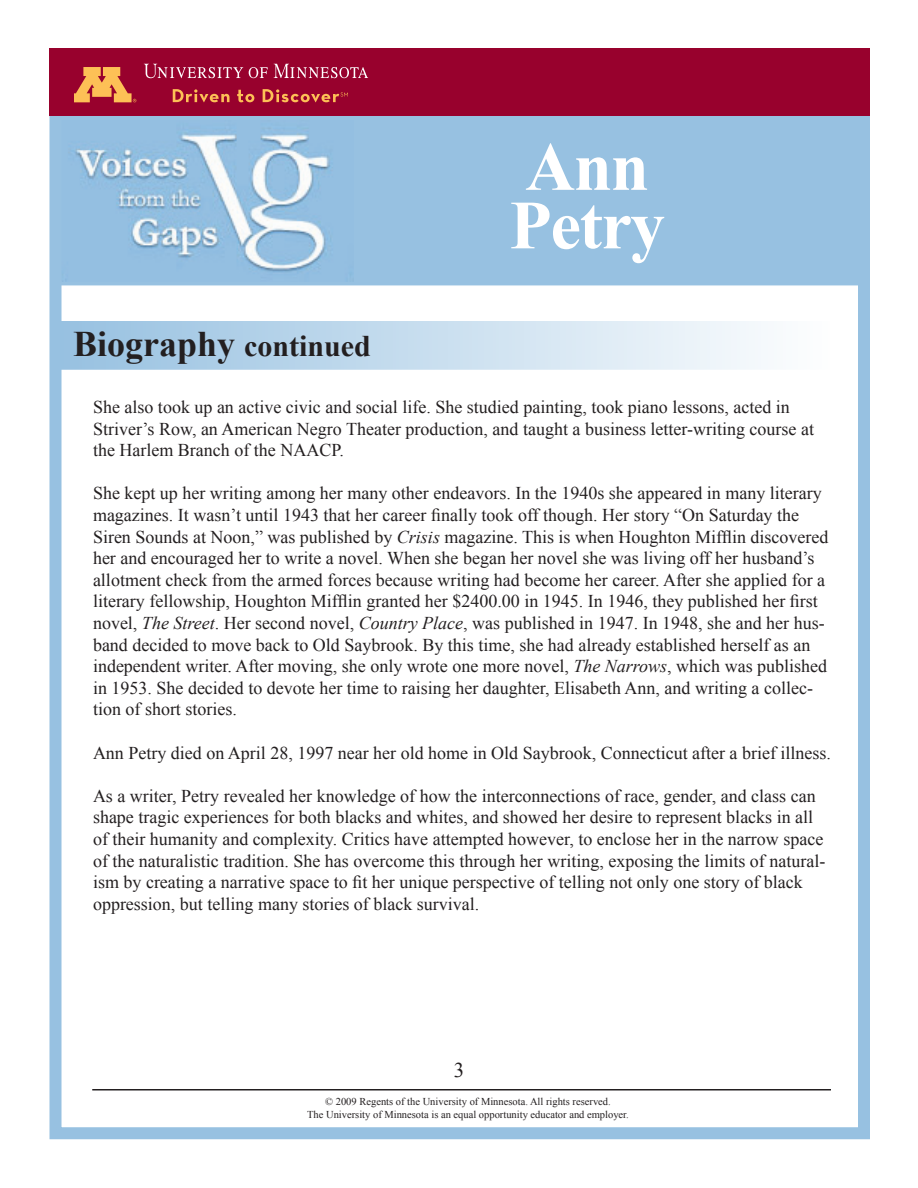
<style>
.page{position:relative;width:918px;height:1188px;background:#fff}
.page>*{position:absolute;margin:0;border:0;box-sizing:border-box;transform-origin:0 0}
.t1{font:700 69px/58.5px "Times New Roman";letter-spacing:-.02em;color:#fff}
.t2{font:700 36px "Times New Roman";color:#231f20}
.t3{font:21px "Times New Roman";color:#231f20}
.t4{font:18px/21.6px "Times New Roman";color:#231f20}
.t5{font:10.5px/13.5px "Times New Roman";color:#231f20;text-align:center}
.s1{font-size:30px}
.s2{font-style:italic}
</style>
<div class="page">
<div style="left:54px;top:320px;width:777px;height:51px;background:linear-gradient(to right,#96c0e1,#fefefe);border:2px solid #fff"></div>
<div style="left:56px;top:114px;width:810px;height:173px;background:#97c1e1;border:2px solid #fff"></div>
<img style="left:65px;top:128px;width:287px;height:153px">
<hr style="left:92px;top:1089px;width:739px;height:1px;background:#231f20">
<div style="left:50px;top:49px;width:820px;height:1090px;border:12px solid #97c1e1"></div>
<div style="left:50px;top:49px;width:820px;height:67px;background:#98012d"></div>
<svg style="left:74px;top:67px;width:62px;height:35px"></svg>
<svg style="left:274px;top:64px;width:94px;height:14px"></svg>
<svg style="left:249px;top:67px;width:19px;height:11px"></svg>
<svg style="left:144px;top:64px;width:99px;height:14px"></svg>
<svg style="left:173px;top:89px;width:57px;height:13px"></svg>
<svg style="left:237px;top:90px;width:17px;height:12px"></svg>
<svg style="left:263px;top:89px;width:85px;height:13px"></svg>
<h2 class="t2" style="left:73px;top:319px;width:299px">Biography <span class="s1">continued</span></h2>
<h1 class="t1" style="left:510px;top:136px;width:157px">Ann<br>Petry</h1>
<p class="t4" style="left:93px;top:396px;width:723px">She also took up an active civic and social life. She studied painting, took piano lessons, acted in<br>Striver’s Row, an American Negro Theater production, and taught a business letter-writing course at the Harlem Branch of the NAACP.</p>
<p class="t4" style="left:93px;top:482px;width:737px">She kept up her writing among her many other endeavors. In the 1940s she appeared in many literary magazines. It wasn’t until 1943 that her career finally took off though. Her story “On Saturday the Siren Sounds at Noon,” was published by <span class="s2">Crisis</span> magazine. This is when Houghton Mifflin discovered her and encouraged her to write a novel. When she began her novel she was living off her husband’s allotment check from the armed forces because writing had become her career. After she applied for a literary fellowship, Houghton Mifflin granted her $2400.00 in 1945. In 1946, they published her first novel, <span class="s2">The Street</span>. Her second novel, <span class="s2">Country Place</span>, was published in 1947. In 1948, she and her hus&shy;band decided to move back to Old Saybrook. By this time, she had already established herself as an independent writer. After moving, she only wrote one more novel, <span class="s2">The Narrows</span>, which was published in 1953. She decided to devote her time to raising her daughter, Elisabeth Ann, and writing a collec&shy;tion of short stories.</p>
<p class="t4" style="left:93px;top:741px;width:740px">Ann Petry died on April 28, 1997 near her old home in Old Saybrook, Connecticut after a brief illness.</p>
<p class="t4" style="left:93px;top:785px;width:734px">As a writer, Petry revealed her knowledge of how the interconnections of race, gender, and class can shape tragic experiences for both blacks and whites, and showed her desire to represent blacks in all of their humanity and complexity. Critics have attempted however, to enclose her in the narrow space of the naturalistic tradition. She has overcome this through her writing, exposing the limits of natural&shy;ism by creating a narrative space to fit her unique perspective of telling not only one story of black oppression, but telling many stories of black survival.</p>
<p class="t3" style="left:454px;top:1055px;width:12px">3</p>
<p class="t5" style="left:307px;top:1094px;width:323px">© 2009 Regents of the University of Minnesota. All rights reserved.<br>The University of Minnesota is an equal opportunity educator and employer.</p>
</div>
